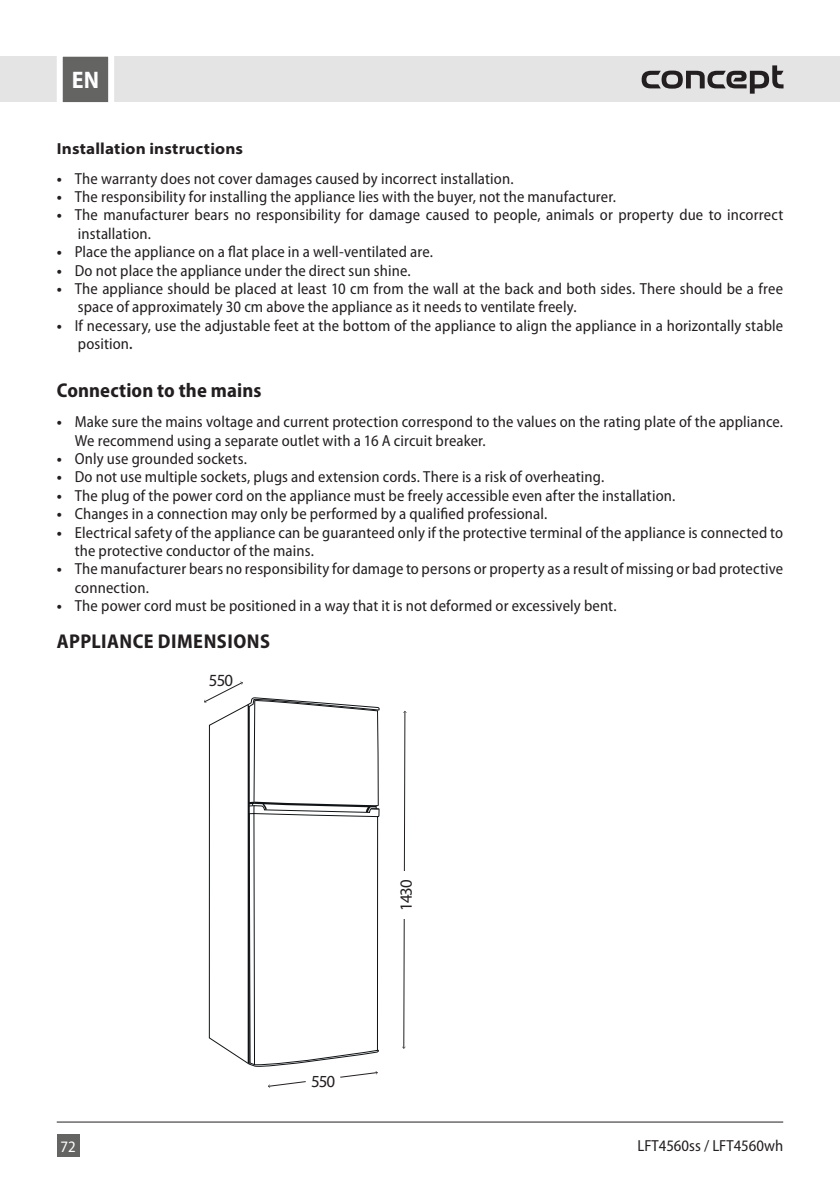
<style>
.page{position:relative;width:840px;height:1191px;background:#fff}
.page>*{position:absolute;margin:0;border:0;box-sizing:border-box;transform-origin:0 0}
.t1{font:700 semi-condensed 24px "Myriad Pro";color:#fff}
.t2{font:700 semi-condensed 20px "Myriad Pro";letter-spacing:.015em;color:#231f20}
.t3{font:17px "Myriad Pro";letter-spacing:-.055em;color:#231f20}
.t4{font:semi-condensed 16px/18.4px "Myriad Pro";letter-spacing:.01em;color:#231f20}
.t5{font:700 semi-expanded 16px "Myriad Pro";letter-spacing:.01em;color:#231f20}
.t6{font:semi-condensed 16px "Myriad Pro";color:#fff}
.s1{font-weight:700}
.s2{font-weight:600;font-stretch:condensed}
</style>
<div class="page">
<div style="left:0;top:57px;width:839px;height:45px;background:#e4e4e4"></div>
<div style="left:57px;top:1134px;width:22px;height:23px;background:#646463"></div>
<svg style="left:54px;top:56px;width:63px;height:47px"></svg>
<hr style="left:57px;top:1121px;width:725px;height:1px;background:#231f20">
<svg style="left:641px;top:65px;width:142px;height:29px"></svg>
<svg style="left:402px;top:711px;width:4px;height:337px"></svg>
<div style="left:395px;top:871px;width:19px;height:47px;background:#fff"></div>
<svg style="left:204px;top:681px;width:175px;height:407px"></svg>
<h1 class="t1" style="left:72px;top:67px;width:29px">EN</h1>
<p class="t5" style="left:57px;top:138px;width:188px">Installation instructions</p>
<p class="t4" style="left:57px;top:169px;width:458px"><span class="s1">•</span> The warranty does not cover damages caused by incorrect installation.</p>
<p class="t4" style="left:57px;top:188px;width:560px"><span class="s1">•</span> The responsibility for installing the appliance lies with the buyer, not the manufacturer.</p>
<p class="t4" style="left:78px;top:206px;width:706px;text-indent:-21px"><span class="s1">•</span> The manufacturer bears no responsibility for damage caused to people, animals or property due to incorrect installation.</p>
<p class="t4" style="left:57px;top:243px;width:377px"><span class="s1">•</span> Place the appliance on a flat place in a well-ventilated are.</p>
<p class="t4" style="left:57px;top:261px;width:355px"><span class="s1">•</span> Do not place the appliance under the direct sun shine.</p>
<p class="t4" style="left:78px;top:280px;width:706px;text-indent:-21px"><span class="s1">•</span> The appliance should be placed at least 10 cm from the wall at the back and both sides. There should be a free space of approximately 30 cm above the appliance as it needs to ventilate freely.</p>
<p class="t4" style="left:78px;top:316px;width:706px;text-indent:-21px"><span class="s1">•</span> If necessary, use the adjustable feet at the bottom of the appliance to align the appliance in a horizontally stable position<span class="s2">.</span></p>
<p class="t2" style="left:57px;top:379px;width:206px">Connection to the mains</p>
<p class="t4" style="left:75px;top:413px;width:709px;text-indent:-18px"><span class="s1">•</span> Make sure the mains voltage and current protection correspond to the values on the rating plate of the appliance.<br>We recommend using a separate outlet with a 16 A circuit breaker.</p>
<p class="t4" style="left:57px;top:450px;width:192px"><span class="s1">•</span> Only use grounded sockets.</p>
<p class="t4" style="left:57px;top:468px;width:548px"><span class="s1">•</span> Do not use multiple sockets, plugs and extension cords. There is a risk of overheating.</p>
<p class="t4" style="left:57px;top:486px;width:619px"><span class="s1">•</span> The plug of the power cord on the appliance must be freely accessible even after the installation.</p>
<p class="t4" style="left:57px;top:505px;width:492px"><span class="s1">•</span> Changes in a connection may only be performed by a qualified professional.</p>
<p class="t4" style="left:75px;top:523px;width:709px;text-indent:-18px"><span class="s1">•</span> Electrical safety of the appliance can be guaranteed only if the protective terminal of the appliance is connected to the protective conductor of the mains.</p>
<p class="t4" style="left:75px;top:560px;width:709px;text-indent:-18px"><span class="s1">•</span> The manufacturer bears no responsibility for damage to persons or property as a result of missing or bad protective connection.</p>
<p class="t4" style="left:57px;top:597px;width:561px"><span class="s1">•</span> The power cord must be positioned in a way that it is not deformed or excessively bent.</p>
<p class="t2" style="left:57px;top:630px;width:214px">APPLIANCE DIMENSIONS</p>
<p class="t3" style="left:209px;top:669px;width:25px">550</p>
<p class="t6" style="left:60px;top:1138px;width:17px">72</p>
<p class="t3" style="left:395px;top:911px;width:33px;rotate:-90deg">1430</p>
<p class="t4" style="left:637px;top:1136px;width:147px">LFT4560ss / LFT4560wh</p>
</div>
